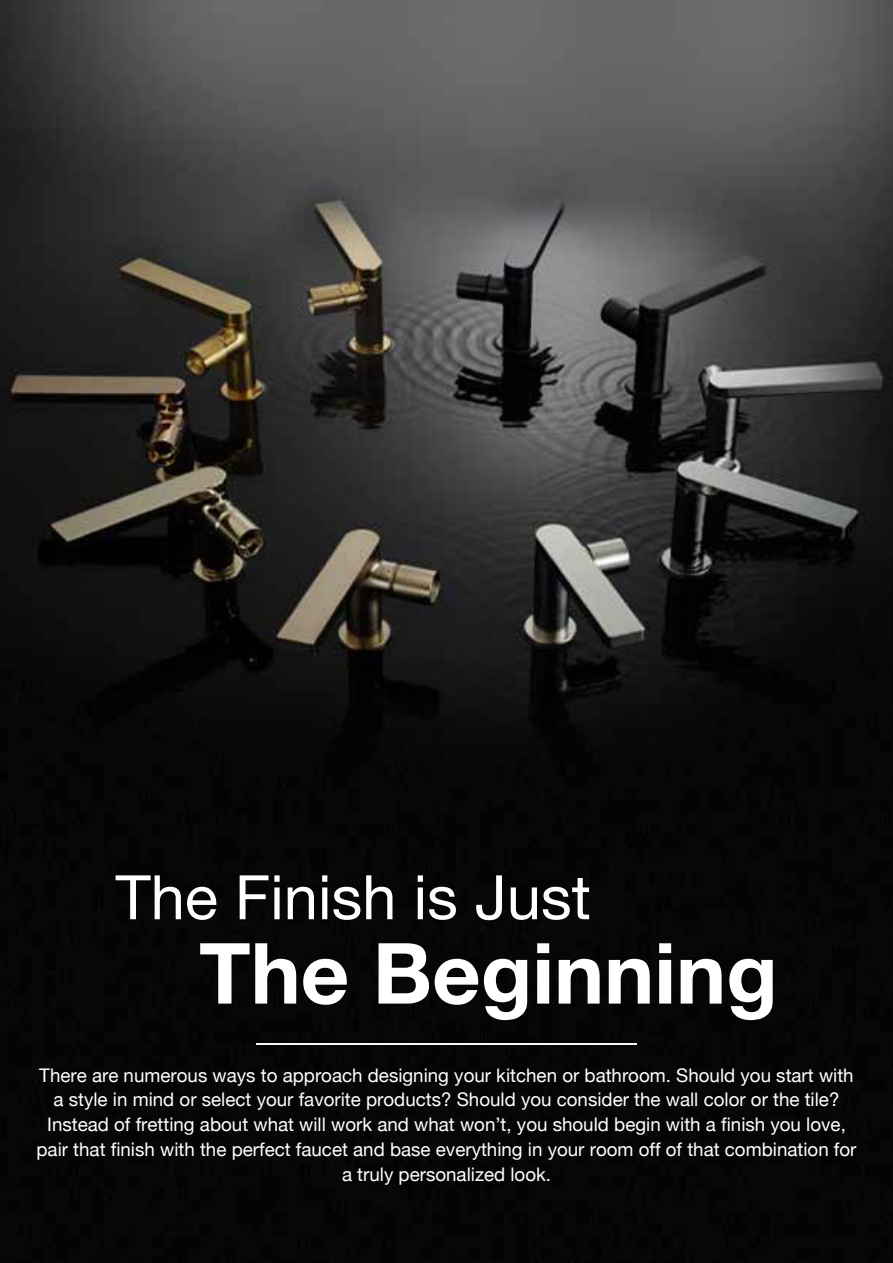
<style>
.page{position:relative;width:893px;height:1263px;background:#fff}
.page>*{position:absolute;margin:0;border:0;box-sizing:border-box;transform-origin:0 0}
.t1{font:700 84.45px "Helvetica Neue";color:#fff}
.t2{font:61.35px "Helvetica Neue";color:#fff}
.t3{font:18.75px/24.8px "Helvetica Neue";color:#fff;text-align:center}
</style>
<div class="page">
<img style="left:0;top:0;width:893px;height:1263px">
<hr style="left:256px;top:1043px;width:381px;height:2px;background:#fff">
<h2 class="t2" style="left:115px;top:845px;width:477px">The Finish is Just</h2>
<h1 class="t1" style="left:199px;top:921px;width:580px">The Beginning</h1>
<p class="t3" style="left:37px;top:1061px;width:821px">There are numerous ways to approach designing your kitchen or bathroom. Should you start with a style in mind or select your favorite products? Should you consider the wall color or the tile?<br>Instead of fretting about what will work and what won’t, you should begin with a finish you love, pair that finish with the perfect faucet and base everything in your room off of that combination for a truly personalized look.</p>
</div>
